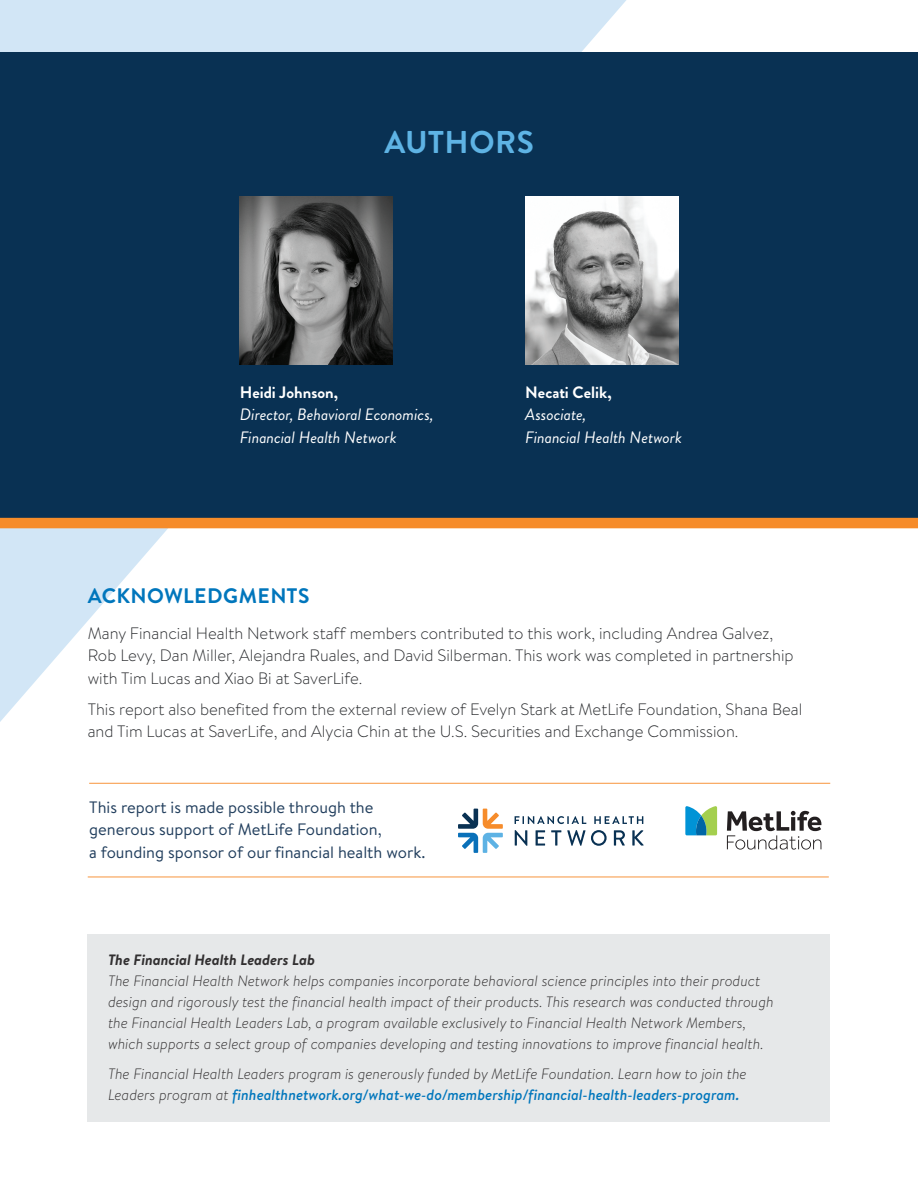
<style>
.page{position:relative;width:918px;height:1188px;background:#fff}
.page>*{position:absolute;margin:0;border:0;box-sizing:border-box;transform-origin:0 0}
.t1{font:700 31.5px "Brandon Grotesque";letter-spacing:.02em;color:#5eb3e4}
.t2{font:700 21px "Brandon Grotesque";letter-spacing:.02em;color:#0076bc}
.t3{font:300 16.5px/22.5px "Brandon Text";color:#27292c}
.t4{font:16.5px/22.5px "Brandon Text";color:#213e5d}
.t5{font:italic 16.5px/22.5px "Brandon Grotesque";color:#fff}
.t6{font:700 16.5px "Brandon Grotesque";color:#fff}
.t7{font:italic 300 15px/21px "Brandon Text";color:#312f30}
.t8{font:italic 700 15px "Brandon Text";color:#312f30}
.s1{font-weight:500;color:#0076bc}
</style>
<div class="page">
<svg style="left:0;top:0;width:638px;height:722px"></svg>
<div style="left:88px;top:934px;width:742px;height:188px;background:#e6e8e9"></div>
<div style="left:0;top:52px;width:918px;height:471px;background:#093153"></div>
<img style="left:240px;top:197px;width:153px;height:167px">
<img style="left:525px;top:197px;width:153px;height:167px">
<div style="left:0;top:518px;width:918px;height:10px;background:#f68c2a"></div>
<hr style="left:89px;top:783px;width:741px;height:1px;background:#f89c49">
<hr style="left:88px;top:876px;width:741px;height:1px;background:#f89c49">
<svg style="left:515px;top:816px;width:71px;height:8px"></svg>
<svg style="left:594px;top:816px;width:49px;height:8px"></svg>
<svg style="left:515px;top:830px;width:12px;height:16px"></svg>
<svg style="left:536px;top:830px;width:9px;height:16px"></svg>
<svg style="left:551px;top:830px;width:10px;height:16px"></svg>
<svg style="left:567px;top:830px;width:40px;height:16px"></svg>
<svg style="left:614px;top:830px;width:11px;height:16px"></svg>
<svg style="left:632px;top:830px;width:12px;height:16px"></svg>
<svg style="left:458px;top:809px;width:45px;height:44px"></svg>
<svg style="left:685px;top:806px;width:32px;height:29px"></svg>
<svg style="left:727px;top:811px;width:94px;height:39px"></svg>
<h1 class="t1" style="left:384px;top:120px;width:151px">AUTHORS</h1>
<p class="t6" style="left:240px;top:381px;width:100px">Heidi Johnson,</p>
<p class="t5" style="left:240px;top:404px;width:195px">Director, Behavioral Economics,<br>Financial Health Network</p>
<p class="t6" style="left:525px;top:381px;width:88px">Necati Celik,</p>
<p class="t5" style="left:525px;top:404px;width:158px">Associate,<br>Financial Health Network</p>
<h2 class="t2" style="left:88px;top:581px;width:223px">ACKNOWLEDGMENTS</h2>
<p class="t3" style="left:88px;top:621px;width:707px">Many Financial Health Network staff members contributed to this work, including Andrea Galvez,<br>Rob Levy, Dan Miller, Alejandra Ruales, and David Silberman. This work was completed in partnership with Tim Lucas and Xiao Bi at SaverLife.</p>
<p class="t3" style="left:88px;top:697px;width:716px">This report also benefited from the external review of Evelyn Stark at MetLife Foundation, Shana Beal and Tim Lucas at SaverLife, and Alycia Chin at the U.S. Securities and Exchange Commission.</p>
<p class="t4" style="left:89px;top:795px;width:338px">This report is made possible through the generous support of MetLife Foundation,<br>a founding sponsor of our financial health work.</p>
<p class="t8" style="left:108px;top:950px;width:208px">The Financial Health Leaders Lab</p>
<p class="t7" style="left:108px;top:970px;width:667px">The Financial Health Network helps companies incorporate behavioral science principles into their product design and rigorously test the financial health impact of their products. This research was conducted through the Financial Health Leaders Lab, a program available exclusively to Financial Health Network Members, which supports a select group of companies developing and testing innovations to improve financial health.</p>
<p class="t7" style="left:108px;top:1063px;width:640px">The Financial Health Leaders program is generously funded by MetLife Foundation. Learn how to join the<br>Leaders program at <span class="s1">finhealthnetwork.org/what-we-do/membership/financial-health-leaders-program.</span></p>
</div>
